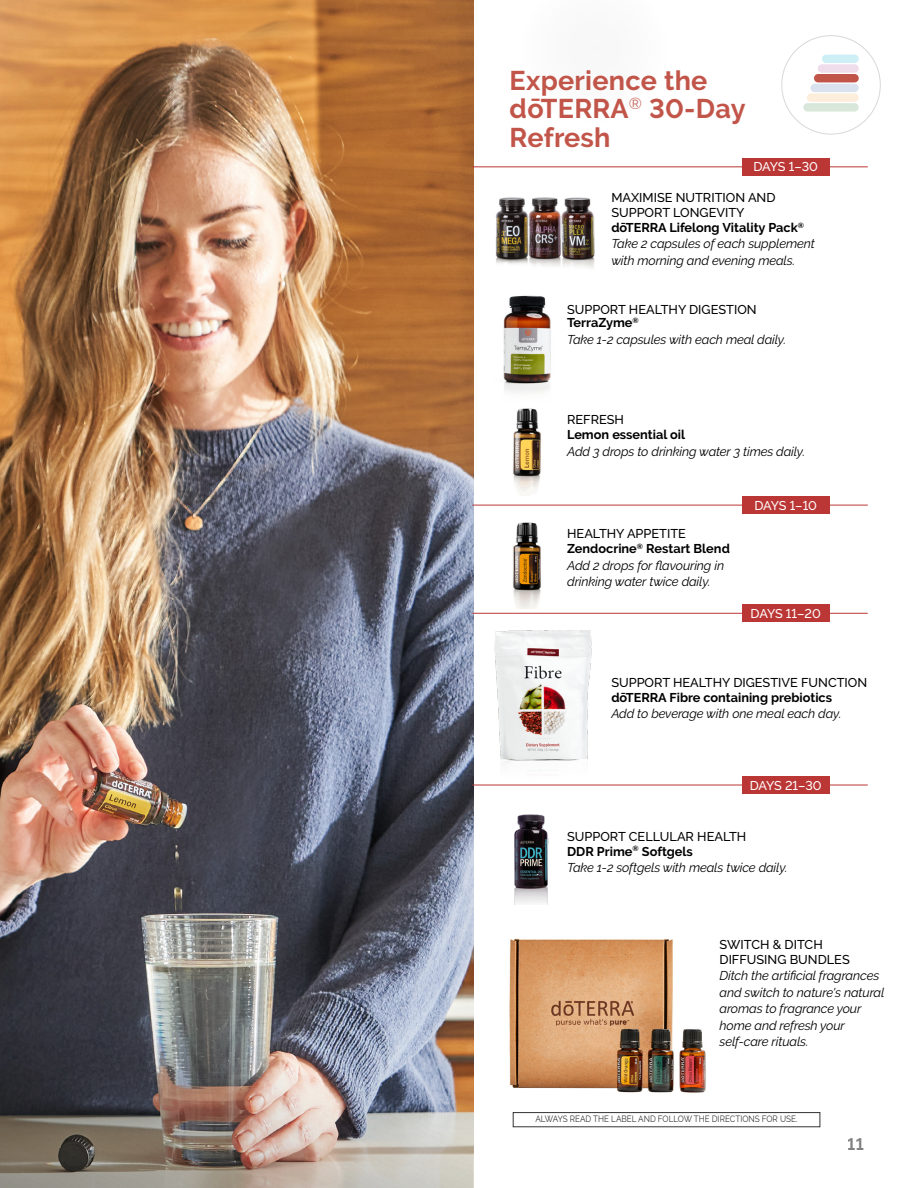
<style>
.page{position:relative;width:918px;height:1188px;background:#fff}
.page>*{position:absolute;margin:0;border:0;box-sizing:border-box;transform-origin:0 0}
.t1{font:700 27px/28.5px "Raleway";letter-spacing:.01em;color:#c25549}
.t2{font:700 16.5px "Raleway";color:#000}
.t3{font:italic 12.75px/16.5px "Raleway";letter-spacing:-.01em;color:#000}
.t4{font:500 12.75px/15px "Raleway";color:#000}
.t5{font:700 12.75px/15px "Raleway";color:#000}
.t6{font:500 12.75px "Raleway";letter-spacing:-.025em;color:#fff}
.t7{font:9px "Raleway";color:#000;scale:.9 1}
.s1{font-weight:700}
.s2{font-weight:500}
</style>
<div class="page">
<img style="left:509px;top:938px;width:197px;height:175px">
<img style="left:503px;top:295px;width:48px;height:97px">
<img style="left:0;top:972px;width:472px;height:216px">
<img style="left:0;top:0;width:472px;height:972px">
<div style="left:818px;top:64px;width:41px;height:9px;background:#efddeb;border-radius:4px"></div>
<div style="left:822px;top:55px;width:37px;height:8px;background:#cdeff5;border-radius:4px"></div>
<div style="left:814px;top:74px;width:45px;height:8px;background:#c25549;border-radius:4px"></div>
<div style="left:810px;top:84px;width:49px;height:8px;background:#dbe2ef;border-radius:4px"></div>
<div style="left:807px;top:93px;width:52px;height:9px;background:#fdeddb;border-radius:4px"></div>
<div style="left:803px;top:103px;width:56px;height:9px;background:#d8e7da;border-radius:4px"></div>
<img style="left:513px;top:408px;width:28px;height:87px">
<img style="left:495px;top:197px;width:100px;height:71px">
<img style="left:514px;top:814px;width:35px;height:90px">
<div style="left:742px;top:158px;width:88px;height:18px;background:#bb3735"></div>
<hr style="left:473px;top:167px;width:395px;height:1px;background:#bb3735">
<div style="left:742px;top:496px;width:88px;height:18px;background:#bb3735"></div>
<hr style="left:473px;top:505px;width:395px;height:1px;background:#bb3735">
<div style="left:742px;top:605px;width:88px;height:17px;background:#bb3735"></div>
<hr style="left:473px;top:613px;width:395px;height:1px;background:#bb3735">
<div style="left:742px;top:776px;width:88px;height:18px;background:#bb3735"></div>
<hr style="left:473px;top:785px;width:395px;height:1px;background:#bb3735">
<img style="left:513px;top:522px;width:28px;height:87px">
<img style="left:474px;top:630px;width:132px;height:155px">
<h1 class="t1" style="left:510px;top:66px;width:238px">Experience the dōTERRA<sup>®</sup> 30-Day<br>Refresh</h1>
<p class="t6" style="left:753px;top:160px;width:66px">DAYS 1–30</p>
<p class="t4" style="left:611px;top:190px;width:194px">MAXIMISE NUTRITION AND<br>SUPPORT LONGEVITY<br><span class="s1">dōTERRA Lifelong Vitality Pack</span><sup>®</sup></p>
<p class="t3" style="left:611px;top:236px;width:205px">Take 2 capsules of each supplement with morning and evening meals.</p>
<p class="t4" style="left:567px;top:302px;width:191px;line-height:13.5px">SUPPORT HEALTHY DIGESTION<br><span class="s1">TerraZyme</span><sup>®</sup></p>
<p class="t3" style="left:567px;top:331px;width:220px">Take 1-2 capsules with each meal daily.</p>
<p class="t4" style="left:567px;top:412px;width:58px">REFRESH</p>
<p class="t5" style="left:567px;top:427px;width:119px">Lemon essential oil</p>
<p class="t3" style="left:567px;top:443px;width:240px">Add 3 drops to drinking water 3 times daily.</p>
<p class="t5" style="left:567px;top:526px;width:164px"><span class="s2">HEALTHY APPETITE<br></span>Zendocrine<sup>®</sup> Restart Blend</p>
<p class="t3" style="left:567px;top:557px;width:159px">Add 2 drops for flavouring in drinking water twice daily.</p>
<p class="t6" style="left:754px;top:498px;width:64px">DAYS 1–10</p>
<p class="t6" style="left:751px;top:606px;width:72px">DAYS 11–20</p>
<p class="t4" style="left:611px;top:675px;width:257px">SUPPORT HEALTHY DIGESTIVE FUNCTION</p>
<p class="t5" style="left:611px;top:690px;width:222px">dōTERRA Fibre containing prebiotics</p>
<p class="t3" style="left:611px;top:706px;width:232px">Add to beverage with one meal each day.</p>
<p class="t6" style="left:750px;top:778px;width:74px">DAYS 21–30</p>
<p class="t4" style="left:567px;top:829px;width:181px">SUPPORT CELLULAR HEALTH<br><span class="s1">DDR Prime</span><sup>®</sup> <span class="s1">Softgels</span></p>
<p class="t3" style="left:567px;top:859px;width:222px">Take 1-2 softgels with meals twice daily.</p>
<p class="t4" style="left:720px;top:937px;width:132px">SWITCH &amp; DITCH<br>DIFFUSING BUNDLES</p>
<p class="t3" style="left:720px;top:967px;width:166px">Ditch the artificial fragrances and switch to nature's natural aromas to fragrance your home and refresh your self-care rituals.</p>
<p class="t7" style="left:535px;top:1114px;width:293px">ALWAYS READ THE LABEL AND FOLLOW THE DIRECTIONS FOR USE.</p>
<p class="t2" style="left:848px;top:1134px;width:18px">11</p>
</div>
